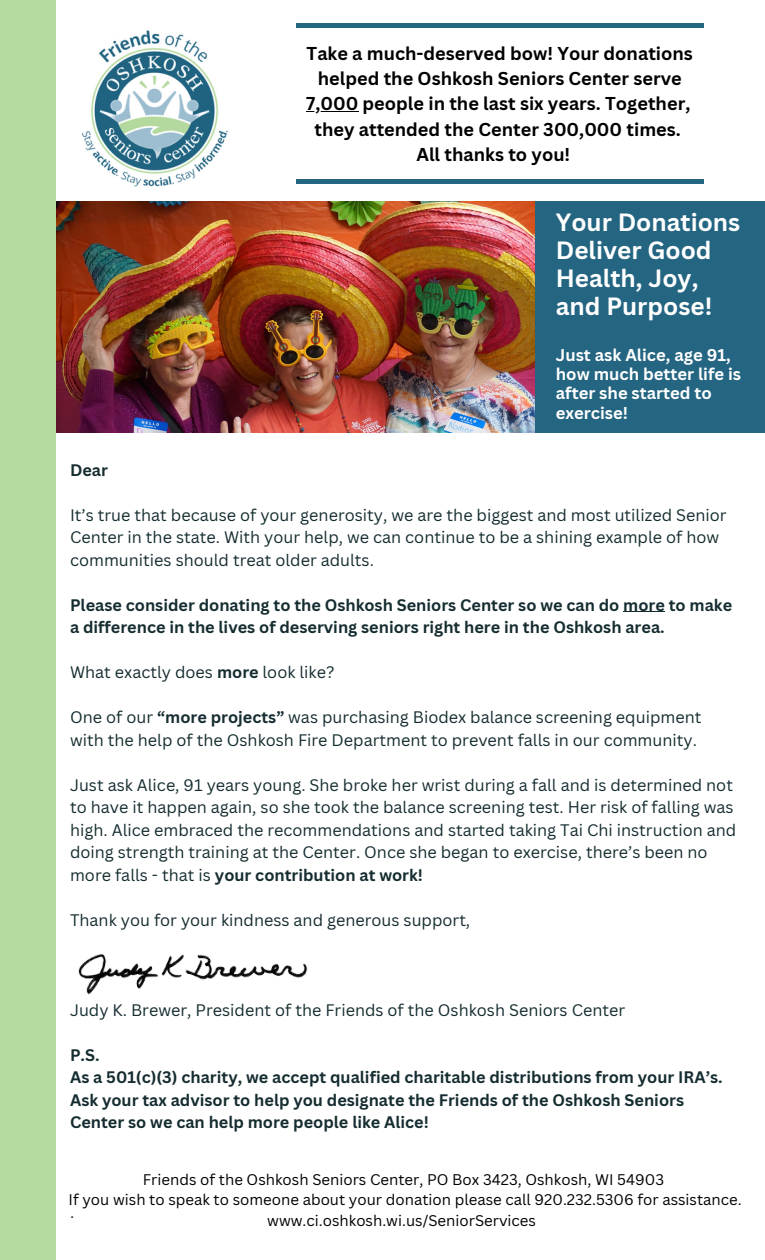
<style>
.page{position:relative;width:765px;height:1260px;background:#fff}
.page>*{position:absolute;margin:0;border:0;box-sizing:border-box;transform-origin:0 0}
.t1{font:700 24.25px/27.9px "Canva Sans";color:#fff}
.t2{font:700 18.12px/25.2px "Canva Sans";color:#000;text-align:center}
.t3{font:700 16.62px/19.4px "Canva Sans";color:#fff}
.t4{font:16.25px/22.5px "Canva Sans";color:#152c30}
.t5{font:700 16.25px/22.5px "Canva Sans";color:#152c30}
.t6{font:15px/20.6px "Canva Sans";color:#000;text-align:center}
.s1{font-weight:700}
</style>
<div class="page">
<div style="left:535px;top:202px;width:230px;height:231px;background:#246582"></div>
<div style="left:0;top:0;width:56px;height:1260px;background:#b5da9f"></div>
<img style="left:81px;top:30px;width:147px;height:157px">
<img style="left:56px;top:202px;width:479px;height:231px">
<hr style="left:623px;top:611px;width:42px;height:1px;background:#152c30">
<div style="left:296px;top:23px;width:408px;height:5px;background:#246582"></div>
<div style="left:296px;top:179px;width:408px;height:5px;background:#246582"></div>
<img style="left:78px;top:953px;width:230px;height:42px">
<hr style="left:306px;top:111px;width:52px;height:1px;background:#000">
<p class="t2" style="left:306px;top:40px;width:388px">Take a much-deserved bow! Your donations helped the Oshkosh Seniors Center serve 7,000 people in the last six years. Together, they attended the Center 300,000 times.</p>
<p class="t2" style="left:416px;top:141px;width:155px">All thanks to you!</p>
<p class="t1" style="left:556px;top:208px;width:186px">Your Donations</p>
<p class="t1" style="left:556px;top:236px;width:158px">Deliver Good<br>Health, Joy, and Purpose!</p>
<p class="t3" style="left:556px;top:345px;width:187px">Just ask Alice, age 91, how much better life is after she started to exercise!</p>
<p class="t5" style="left:70px;top:458px;width:39px">Dear</p>
<p class="t4" style="left:70px;top:503px;width:658px">It’s true that because of your generosity, we are the biggest and most utilized Senior<br>Center in the state. With your help, we can continue to be a shining example of how communities should treat older adults.</p>
<p class="t5" style="left:70px;top:593px;width:664px">Please consider donating to the Oshkosh Seniors Center so we can do more to make a difference in the lives of deserving seniors right here in the Oshkosh area.</p>
<p class="t4" style="left:70px;top:660px;width:266px">What exactly does <span class="s1">more</span> look like?</p>
<p class="t4" style="left:70px;top:705px;width:633px">One of our <span class="s1">“more projects”</span> was purchasing Biodex balance screening equipment with the help of the Oshkosh Fire Department to prevent falls in our community.</p>
<p class="t4" style="left:70px;top:773px;width:668px">Just ask Alice, 91 years young. She broke her wrist during a fall and is determined not to have it happen again, so she took the balance screening test. Her risk of falling was high. Alice embraced the recommendations and started taking Tai Chi instruction and doing strength training at the Center. Once she began to exercise, there’s been no more falls - that is <span class="s1">your contribution at work!</span></p>
<p class="t4" style="left:70px;top:908px;width:402px">Thank you for your kindness and generous support,</p>
<p class="t4" style="left:70px;top:998px;width:557px">Judy K. Brewer, President of the Friends of the Oshkosh Seniors Center</p>
<p class="t5" style="left:70px;top:1043px;width:31px">P.S.</p>
<p class="t5" style="left:70px;top:1065px;width:654px">As a 501(c)(3) charity, we accept qualified charitable distributions from your IRA’s.<br>Ask your tax advisor to help you designate the Friends of the Oshkosh Seniors<br>Center so we can help more people like Alice!</p>
<p class="t6" style="left:143px;top:1168px;width:523px">Friends of the Oshkosh Seniors Center, PO Box 3423, Oshkosh, WI 54903</p>
<p class="t6" style="left:69px;top:1189px;width:675px">If you wish to speak to someone about your donation please call 920.232.5306 for assistance. www.ci.oshkosh.wi.us/SeniorServices</p>
<p class="t4" style="left:70px;top:1200px;width:6px">.</p>
</div>
